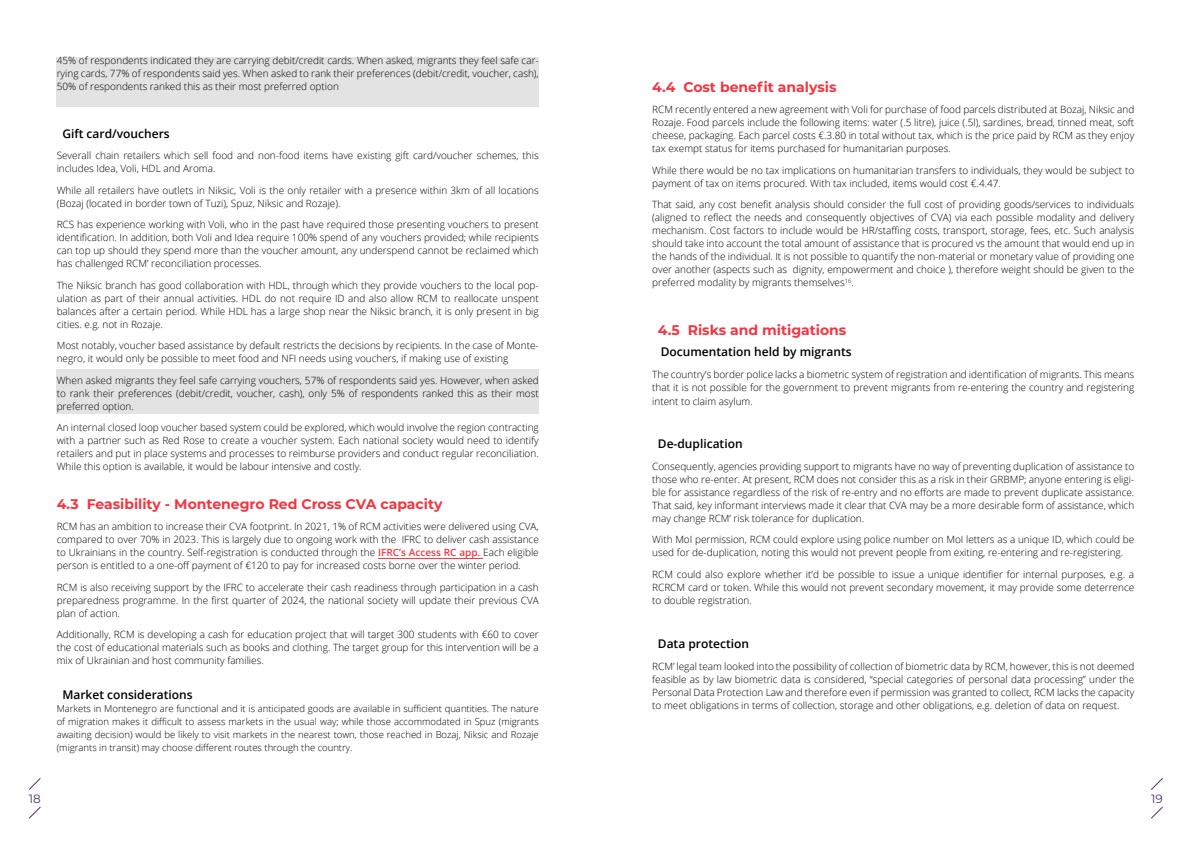
<style>
.page{position:relative;width:1191px;height:842px;background:#fff}
.page>*{position:absolute;margin:0;border:0;box-sizing:border-box;transform-origin:0 0}
.t1{font:700 14px "Montserrat";color:#f33540}
.t2{font:600 12px "Open Sans";color:#000}
.t3{font:12px "Montserrat";color:#502d6d}
.t4{font:300 10px/13px "Open Sans";color:#000;text-align:justify}
.t5{font:300 9.5px/13px "Open Sans";color:#000;text-align:justify}
.s1{font-weight:600;color:#f33540}
</style>
<div class="page">
<div style="left:57px;top:57px;width:482px;height:49px;background:#e3e3e3"></div>
<div style="left:57px;top:369px;width:482px;height:45px;background:#e3e3e3"></div>
<hr style="left:378px;top:558px;width:105px;height:1px;background:#f33540">
<svg style="left:28px;top:778px;width:13px;height:12px"></svg>
<svg style="left:29px;top:806px;width:12px;height:13px"></svg>
<svg style="left:1151px;top:778px;width:12px;height:12px"></svg>
<svg style="left:1151px;top:806px;width:12px;height:13px"></svg>
<p class="t4" style="left:57px;top:54px;width:483px">45% of respondents indicated they are carrying debit/credit cards. When asked, migrants they feel safe car&shy;rying cards, 77% of respondents said yes. When asked to rank their preferences (debit/credit, voucher, cash), 50% of respondents ranked this as their most preferred option</p>
<p class="t2" style="left:62px;top:125px;width:109px">Gift card/vouchers</p>
<p class="t4" style="left:57px;top:149px;width:483px">Severall chain retailers which sell food and non-food items have existing gift card/voucher schemes, this includes Idea, Voli, HDL and Aroma.</p>
<p class="t4" style="left:57px;top:183px;width:483px">While all retailers have outlets in Niksic, Voli is the only retailer with a presence within 3km of all locations (Bozaj (located in border town of Tuzi), Spuz, Niksic and Rozaje).</p>
<p class="t4" style="left:57px;top:218px;width:483px">RCS has experience working with Voli, who in the past have required those presenting vouchers to present identification. In addition, both Voli and Idea require 100% spend of any vouchers provided; while recipients can top up should they spend more than the voucher amount, any underspend cannot be reclaimed which has challenged RCM’ reconciliation processes.</p>
<p class="t4" style="left:57px;top:278px;width:483px">The Niksic branch has good collaboration with HDL, through which they provide vouchers to the local pop&shy;ulation as part of their annual activities. HDL do not require ID and also allow RCM to reallocate unspent balances after a certain period. While HDL has a large shop near the Niksic branch, it is only present in big cities. e.g. not in Rozaje.</p>
<p class="t4" style="left:57px;top:339px;width:483px">Most notably, voucher based assistance by default restricts the decisions by recipients. In the case of Monte&shy;negro, it would only be possible to meet food and NFI needs using vouchers, if making use of existing</p>
<p class="t4" style="left:57px;top:373px;width:483px">When asked migrants they feel safe carrying vouchers, 57% of respondents said yes. However, when asked to rank their preferences (debit/credit, voucher, cash), only 5% of respondents ranked this as their most preferred option.</p>
<p class="t4" style="left:57px;top:421px;width:483px">An internal closed loop voucher based system could be explored, which would involve the region contracting with a partner such as Red Rose to create a voucher system. Each national society would need to identify retailers and put in place systems and processes to reimburse providers and conduct regular reconciliation.<br>While this option is available, it would be labour intensive and costly.</p>
<h1 class="t1" style="left:57px;top:494px;width:387px">4.3 Feasibility - Montenegro Red Cross CVA capacity</h1>
<p class="t4" style="left:57px;top:520px;width:483px">RCM has an ambition to increase their CVA footprint. In 2021, 1% of RCM activities were delivered using CVA, compared to over 70% in 2023. This is largely due to ongoing work with the IFRC to deliver cash assistance to Ukrainians in the country. Self-registration is conducted through the <span class="s1">IFRC’s Access RC app.</span> Each eligible person is entitled to a one-off payment of €120 to pay for increased costs borne over the winter period.</p>
<p class="t4" style="left:57px;top:580px;width:483px">RCM is also receiving support by the IFRC to accelerate their cash readiness through participation in a cash preparedness programme. In the first quarter of 2024, the national society will update their previous CVA plan of action.</p>
<p class="t4" style="left:57px;top:628px;width:483px">Additionally, RCM is developing a cash for education project that will target 300 students with €60 to cover the cost of educational materials such as books and clothing. The target group for this intervention will be a mix of Ukrainian and host community families.</p>
<p class="t2" style="left:62px;top:686px;width:132px">Market considerations</p>
<p class="t5" style="left:57px;top:702px;width:483px">Markets in Montenegro are functional and it is anticipated goods are available in sufficient quantities. The nature of migration makes it difficult to assess markets in the usual way; while those accommodated in Spuz (migrants awaiting decision) would be likely to visit markets in the nearest town, those reached in Bozaj, Niksic and Rozaje (migrants in transit) may choose different routes through the country.</p>
<h1 class="t1" style="left:652px;top:77px;width:186px">4.4 Cost benefit analysis</h1>
<p class="t4" style="left:652px;top:103px;width:483px">RCM recently entered a new agreement with Voli for purchase of food parcels distributed at Bozaj, Niksic and Rozaje. Food parcels include the following items: water (.5 litre), juice (.5l), sardines, bread, tinned meat, soft cheese, packaging. Each parcel costs €.3.80 in total without tax, which is the price paid by RCM as they enjoy tax exempt status for items purchased for humanitarian purposes.</p>
<p class="t4" style="left:652px;top:163px;width:483px">While there would be no tax implications on humanitarian transfers to individuals, they would be subject to payment of tax on items procured. With tax included, items would cost €.4.47.</p>
<p class="t4" style="left:652px;top:198px;width:483px">That said, any cost benefit analysis should consider the full cost of providing goods/services to individuals (aligned to reflect the needs and consequently objectives of CVA) via each possible modality and delivery mechanism. Cost factors to include would be HR/staffing costs, transport, storage, fees, etc. Such analysis should take into account the total amount of assistance that is procured vs the amount that would end up in the hands of the individual. It is not possible to quantify the non-material or monetary value of providing one over another (aspects such as dignity, empowerment and choice ), therefore weight should be given to the preferred modality by migrants themselves<sup>16</sup>.</p>
<h1 class="t1" style="left:658px;top:320px;width:190px">4.5 Risks and mitigations</h1>
<p class="t2" style="left:660px;top:344px;width:192px">Documentation held by migrants</p>
<p class="t4" style="left:652px;top:367px;width:483px">The country’s border police lacks a biometric system of registration and identification of migrants. This means that it is not possible for the government to prevent migrants from re-entering the country and registering</p>
<p class="t4" style="left:652px;top:395px;width:102px">intent to claim asylum.</p>
<p class="t2" style="left:658px;top:436px;width:86px">De-duplication</p>
<p class="t4" style="left:652px;top:459px;width:483px">Consequently, agencies providing support to migrants have no way of preventing duplication of assistance to those who re-enter. At present, RCM does not consider this as a risk in their GRBMP; anyone entering is eligi&shy;ble for assistance regardless of the risk of re-entry and no efforts are made to prevent duplicate assistance.<br>That said, key informant interviews made it clear that CVA may be a more desirable form of assistance, which may change RCM’ risk tolerance for duplication.</p>
<p class="t4" style="left:652px;top:533px;width:483px">With MoI permission, RCM could explore using police number on MoI letters as a unique ID, which could be used for de-duplication, noting this would not prevent people from exiting, re-entering and re-registering.</p>
<p class="t4" style="left:652px;top:567px;width:483px">RCM could also explore whether it’d be possible to issue a unique identifier for internal purposes, e.g. a RCRCM card or token. While this would not prevent secondary movement, it may provide some deterrence to double registration.</p>
<p class="t2" style="left:658px;top:636px;width:93px">Data protection</p>
<p class="t4" style="left:652px;top:659px;width:483px">RCM’ legal team looked into the possibility of collection of biometric data by RCM, however, this is not deemed feasible as by law biometric data is considered, “special categories of personal data processing” under the Personal Data Protection Law and therefore even if permission was granted to collect, RCM lacks the capacity to meet obligations in terms of collection, storage and other obligations, e.g. deletion of data on request.</p>
<p class="t3" style="left:29px;top:791px;width:13px">18</p>
<p class="t3" style="left:1151px;top:791px;width:13px">19</p>
</div>
